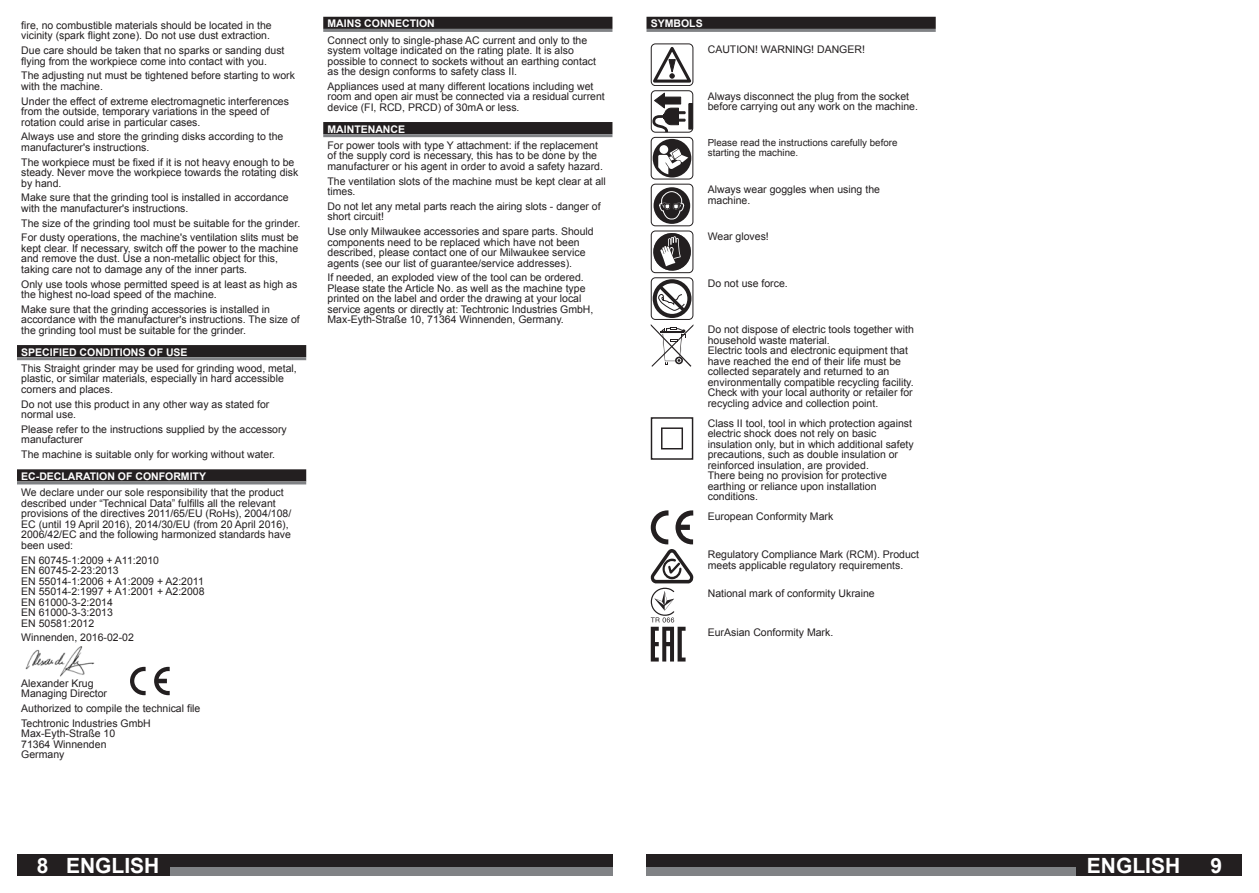
<style>
.page{position:relative;width:1259px;height:893px;background:#fff}
.page>*{position:absolute;margin:0;border:0;box-sizing:border-box;transform-origin:0 0}
.t1{font:700 21px "Arial";color:#fff}
.t2{font:10.5px/10.5px "Arial";color:#231f20}
.t3{font:700 10.5px "Arial";color:#fff}
.t4{font:9.75px/10.5px "Arial";color:#231f20}
</style>
<div class="page">
<div style="left:17px;top:855px;width:595px;height:21px;background:#231f20"></div>
<div style="left:68px;top:867px;width:544px;height:9px;background:#808285"></div>
<div style="left:646px;top:855px;width:596px;height:21px;background:#231f20"></div>
<div style="left:646px;top:867px;width:545px;height:9px;background:#808285"></div>
<div style="left:17px;top:345px;width:289px;height:12px;background:#231f20"></div>
<hr style="left:17px;top:357px;width:289px;height:3px;background:#808285">
<div style="left:17px;top:469px;width:289px;height:12px;background:#231f20"></div>
<hr style="left:17px;top:481px;width:289px;height:3px;background:#808285">
<img style="left:25px;top:647px;width:70px;height:29px">
<svg style="left:130px;top:667px;width:16px;height:28px"></svg>
<svg style="left:154px;top:667px;width:16px;height:28px"></svg>
<div style="left:323px;top:17px;width:289px;height:12px;background:#231f20"></div>
<hr style="left:323px;top:29px;width:289px;height:3px;background:#808285">
<div style="left:323px;top:122px;width:289px;height:12px;background:#231f20"></div>
<hr style="left:323px;top:134px;width:289px;height:3px;background:#808285">
<div style="left:55px;top:855px;width:115px;height:21px;background:#231f20"></div>
<div style="left:1076px;top:855px;width:115px;height:21px;background:#231f20"></div>
<div style="left:646px;top:17px;width:289px;height:12px;background:#231f20"></div>
<hr style="left:646px;top:29px;width:289px;height:3px;background:#808285">
<div style="left:651px;top:43px;width:42px;height:43px;border:1px solid #231f20;border-radius:4px"></div>
<svg style="left:650px;top:43px;width:44px;height:42px"></svg>
<div style="left:688px;top:103px;width:4px;height:27px;border:1px solid #231f20"></div>
<svg style="left:653px;top:92px;width:33px;height:39px"></svg>
<div style="left:651px;top:90px;width:42px;height:43px;border:1px solid #231f20;border-radius:4px"></div>
<div style="left:651px;top:137px;width:42px;height:42px;border:1px solid #231f20;border-radius:4px"></div>
<div style="left:652px;top:139px;width:39px;height:39px;background:#231f20;border-radius:50%"></div>
<svg style="left:659px;top:145px;width:9px;height:9px"></svg>
<svg style="left:658px;top:148px;width:30px;height:26px"></svg>
<div style="left:651px;top:184px;width:42px;height:42px;border:1px solid #231f20;border-radius:4px"></div>
<svg style="left:653px;top:187px;width:37px;height:37px"></svg>
<svg style="left:659px;top:191px;width:25px;height:29px"></svg>
<div style="left:651px;top:230px;width:42px;height:43px;border:1px solid #231f20;border-radius:4px"></div>
<svg style="left:651px;top:231px;width:42px;height:42px"></svg>
<div style="left:651px;top:277px;width:42px;height:43px;border:1px solid #231f20;border-radius:4px"></div>
<svg style="left:652px;top:279px;width:39px;height:39px"></svg>
<svg style="left:651px;top:324px;width:42px;height:43px"></svg>
<svg style="left:651px;top:417px;width:42px;height:43px"></svg>
<svg style="left:651px;top:510px;width:42px;height:151px"></svg>
<p class="t2" style="left:21px;top:20px;width:252px">fire, no combustible materials should be located in the vicinity (spark flight zone). Do not use dust extraction.</p>
<p class="t2" style="left:21px;top:45px;width:265px">Due care should be taken that no sparks or sanding dust flying from the workpiece come into contact with you.</p>
<p class="t2" style="left:21px;top:71px;width:275px">The adjusting nut must be tightened before starting to work with the machine.</p>
<p class="t2" style="left:21px;top:96px;width:269px">Under the effect of extreme electromagnetic interferences from the outside, temporary variations in the speed of rotation could arise in particular cases.</p>
<p class="t2" style="left:21px;top:132px;width:264px">Always use and store the grinding disks according to the manufacturer's instructions.</p>
<p class="t2" style="left:21px;top:157px;width:278px">The workpiece must be fixed if it is not heavy enough to be steady. Never move the workpiece towards the rotating disk by hand.</p>
<p class="t2" style="left:21px;top:193px;width:269px">Make sure that the grinding tool is installed in accordance with the manufacturer's instructions.</p>
<p class="t2" style="left:21px;top:216px;width:280px;line-height:14.7px">The size of the grinding tool must be suitable for the grinder.<br>For dusty operations, the machine's ventilation slits must be</p>
<p class="t2" style="left:21px;top:243px;width:278px">kept clear. If necessary, switch off the power to the machine and remove the dust. Use a non-metallic object for this, taking care not to damage any of the inner parts.</p>
<p class="t2" style="left:21px;top:279px;width:278px">Only use tools whose permitted speed is at least as high as the highest no-load speed of the machine.</p>
<p class="t2" style="left:21px;top:304px;width:280px">Make sure that the grinding accessories is installed in accordance with the manufacturer's instructions. The size of the grinding tool must be suitable for the grinder.</p>
<p class="t3" style="left:21px;top:346px;width:168px">SPECIFIED CONDITIONS OF USE</p>
<p class="t2" style="left:21px;top:363px;width:277px">This Straight grinder may be used for grinding wood, metal, plastic, or similar materials, especially in hard accessible corners and places.</p>
<p class="t2" style="left:21px;top:399px;width:250px">Do not use this product in any other way as stated for normal use.</p>
<p class="t2" style="left:21px;top:424px;width:267px">Please refer to the instructions supplied by the accessory manufacturer</p>
<p class="t2" style="left:21px;top:449px;width:255px">The machine is suitable only for working without water.</p>
<p class="t3" style="left:21px;top:470px;width:186px">EC-DECLARATION OF CONFORMITY</p>
<p class="t2" style="left:21px;top:487px;width:272px">We declare under our sole responsibility that the product described under “Technical Data” fulfills all the relevant provisions of the directives 2011/65/EU (RoHs), 2004/108/ EC (until 19 April 2016), 2014/30/EU (from 20 April 2016), 2006/42/EC and the following harmonized standards have been used:</p>
<p class="t2" style="left:21px;top:555px;width:185px">EN 60745-1:2009 + A11:2010<br>EN 60745-2-23:2013<br>EN 55014-1:2006 + A1:2009 + A2:2011<br>EN 55014-2:1997 + A1:2001 + A2:2008<br>EN 61000-3-2:2014<br>EN 61000-3-3:2013<br>EN 50581:2012</p>
<p class="t2" style="left:21px;top:632px;width:114px">Winnenden, 2016-02-02</p>
<p class="t2" style="left:21px;top:678px;width:87px">Alexander Krug<br>Managing Director</p>
<p class="t2" style="left:21px;top:701px;width:181px;line-height:14.7px">Authorized to compile the technical file<br>Techtronic Industries GmbH</p>
<p class="t2" style="left:21px;top:728px;width:95px">Max-Eyth-Straße 10<br>71364 Winnenden<br>Germany</p>
<p class="t3" style="left:327px;top:18px;width:109px">MAINS CONNECTION</p>
<p class="t2" style="left:327px;top:35px;width:270px">Connect only to single-phase AC current and only to the system voltage indicated on the rating plate. It is also possible to connect to sockets without an earthing contact as the design conforms to safety class II.</p>
<p class="t2" style="left:327px;top:81px;width:279px">Appliances used at many different locations including wet room and open air must be connected via a residual current device (FI, RCD, PRCD) of 30mA or less.</p>
<p class="t3" style="left:327px;top:123px;width:79px">MAINTENANCE</p>
<p class="t2" style="left:327px;top:140px;width:277px">For power tools with type Y attachment: if the replacement of the supply cord is necessary, this has to be done by the manufacturer or his agent in order to avoid a safety hazard.</p>
<p class="t2" style="left:327px;top:176px;width:280px">The ventilation slots of the machine must be kept clear at all times.</p>
<p class="t2" style="left:327px;top:201px;width:275px">Do not let any metal parts reach the airing slots - danger of short circuit!</p>
<p class="t2" style="left:327px;top:226px;width:268px">Use only Milwaukee accessories and spare parts. Should components need to be replaced which have not been described, please contact one of our Milwaukee service agents (see our list of guarantee/service addresses).</p>
<p class="t2" style="left:327px;top:273px;width:267px">If needed, an exploded view of the tool can be ordered.<br>Please state the Article No. as well as the machine type printed on the label and order the drawing at your local service agents or directly at: Techtronic Industries GmbH, Max-Eyth-Straße 10, 71364 Winnenden, Germany.</p>
<p class="t3" style="left:651px;top:18px;width:53px">SYMBOLS</p>
<p class="t2" style="left:708px;top:44px;width:159px">CAUTION! WARNING! DANGER!</p>
<p class="t2" style="left:708px;top:91px;width:212px">Always disconnect the plug from the socket before carrying out any work on the machine.</p>
<p class="t4" style="left:708px;top:137px;width:191px">Please read the instructions carefully before starting the machine.</p>
<p class="t2" style="left:708px;top:184px;width:174px">Always wear goggles when using the machine.</p>
<p class="t2" style="left:708px;top:231px;width:63px">Wear gloves!</p>
<p class="t2" style="left:708px;top:278px;width:81px">Do not use force.</p>
<p class="t2" style="left:708px;top:325px;width:208px">Do not dispose of electric tools together with household waste material.<br>Electric tools and electronic equipment that have reached the end of their life must be collected separately and returned to an environmentally compatible recycling facility.<br>Check with your local authority or retailer for recycling advice and collection point.</p>
<p class="t2" style="left:708px;top:418px;width:207px">Class II tool, tool in which protection against electric shock does not rely on basic insulation only, but in which additional safety precautions, such as double insulation or reinforced insulation, are provided.<br>There being no provision for protective earthing or reliance upon installation conditions.</p>
<p class="t2" style="left:708px;top:511px;width:127px">European Conformity Mark</p>
<p class="t2" style="left:708px;top:549px;width:213px">Regulatory Compliance Mark (RCM). Product meets applicable regulatory requirements.</p>
<p class="t2" style="left:708px;top:588px;width:168px">National mark of conformity Ukraine</p>
<p class="t2" style="left:708px;top:627px;width:127px">EurAsian Conformity Mark.</p>
<h1 class="t1" style="left:66px;top:854px;width:95px">ENGLISH</h1>
<h1 class="t1" style="left:1087px;top:854px;width:95px">ENGLISH</h1>
<h1 class="t1" style="left:37px;top:854px;width:13px">8</h1>
<h1 class="t1" style="left:1210px;top:854px;width:13px">9</h1>
</div>
